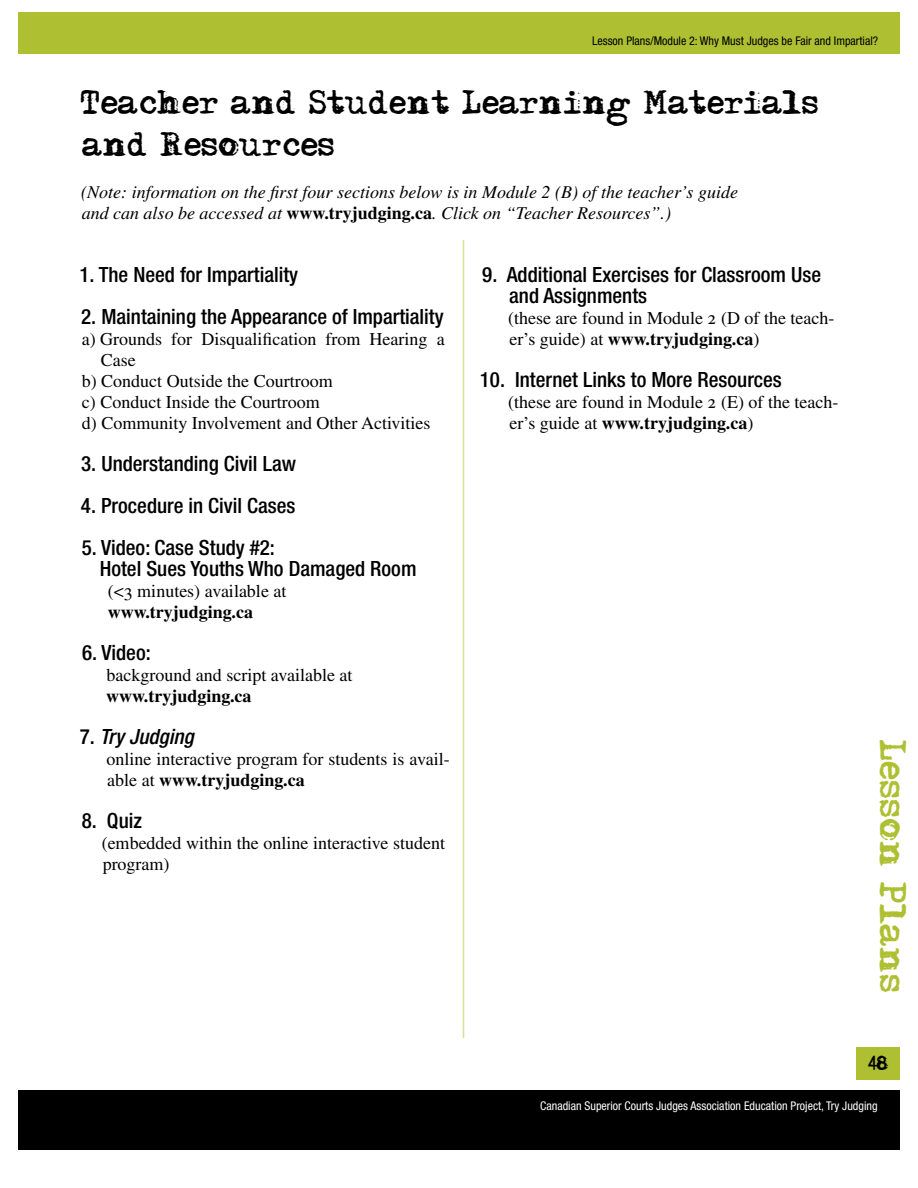
<style>
.page{position:relative;width:918px;height:1188px;background:#fff}
.page>*{position:absolute;margin:0;border:0;box-sizing:border-box;transform-origin:0 0}
.t1{font:33px "Adler accent";color:#aec032}
.t2{font:30px/42px "Adler accent";color:#000}
.t3{font:500 condensed 21px/21px "Helvetica Neue Std";color:#000}
.t4{font:italic 500 condensed 21px "Helvetica Neue Std";color:#000}
.t5{font:18px/21px "Times LT Std";color:#000}
.t6{font:italic 18px/21px "Times LT Std";color:#000}
.t7{font:700 18px "Times LT Std";color:#000}
.t8{font:18px "Adler accent";color:#000}
.t9{font:condensed 12px "Helvetica Neue Std";color:#fff}
.t10{font:condensed 12px "Helvetica Neue Std";color:#000}
.s1{font-weight:700;font-style:normal}
.s2{font-style:normal}
.s3{font-weight:700}
</style>
<div class="page">
<div style="left:18px;top:12px;width:882px;height:42px;background:#aec032"></div>
<div style="left:18px;top:1090px;width:882px;height:60px;background:#000"></div>
<div style="left:856px;top:1047px;width:44px;height:33px;background:#aec032"></div>
<hr style="left:463px;top:240px;width:1px;height:798px;background:#d5e196">
<p class="t10" style="left:592px;top:34px;width:287px">Lesson Plans/Module 2: Why Must Judges be Fair and Impartial?</p>
<h2 class="t2" style="left:81px;top:87px;width:740px">Teacher and Student Learning Materials and Resources</h2>
<p class="t6" style="left:81px;top:182px;width:658px">(Note: information on the first four sections below is in Module 2 (B) of the teacher’s guide and can also be accessed at <span class="s1">www.tryjudging.ca</span>. Click on “Teacher Resources”.)</p>
<p class="t3" style="left:79px;top:264px;width:220px">1. The Need for Impartiality</p>
<p class="t3" style="left:81px;top:306px;width:364px">2. Maintaining the Appearance of Impartiality</p>
<p class="t5" style="left:82px;top:328px;width:364px">a) Grounds for Disqualification from Hearing a</p>
<p class="t5" style="left:101px;top:349px;width:36px">Case</p>
<p class="t5" style="left:82px;top:370px;width:252px">b) Conduct Outside the Courtroom</p>
<p class="t5" style="left:82px;top:391px;width:239px">c) Conduct Inside the Courtroom</p>
<p class="t5" style="left:82px;top:412px;width:350px">d) Community Involvement and Other Activities</p>
<p class="t3" style="left:81px;top:453px;width:216px">3. Understanding Civil Law</p>
<p class="t3" style="left:81px;top:495px;width:216px">4. Procedure in Civil Cases</p>
<p class="t3" style="left:100px;top:537px;width:318px;text-indent:-18px">5. Video: Case Study #2:<br>Hotel Sues Youths Who Damaged Room</p>
<p class="t5" style="left:108px;top:580px;width:180px">(&lt;3 minutes) available at</p>
<p class="t7" style="left:108px;top:601px;width:147px">www.tryjudging.ca</p>
<p class="t3" style="left:82px;top:642px;width:70px">6. Video:</p>
<p class="t5" style="left:107px;top:664px;width:248px">background and script available at</p>
<p class="t7" style="left:106px;top:685px;width:147px">www.tryjudging.ca</p>
<p class="t4" style="left:80px;top:724px;width:115px"><span class="s2">7.</span> Try Judging</p>
<p class="t5" style="left:107px;top:748px;width:345px">online interactive program for students is avail&shy;able at <span class="s3">www.tryjudging.ca</span></p>
<p class="t3" style="left:82px;top:810px;width:62px">8. Quiz</p>
<p class="t5" style="left:102px;top:832px;width:345px">(embedded within the online interactive student program)</p>
<p class="t3" style="left:509px;top:264px;width:313px;text-indent:-27px">9. Additional Exercises for Classroom Use and Assignments</p>
<p class="t5" style="left:508px;top:307px;width:328px">(these are found in Module 2 (D of the teach&shy;er’s guide) at <span class="s3">www.tryjudging.ca</span>)</p>
<p class="t3" style="left:480px;top:369px;width:303px">10. Internet Links to More Resources</p>
<p class="t5" style="left:508px;top:391px;width:332px">(these are found in Module 2 (E) of the teach&shy;er’s guide at <span class="s3">www.tryjudging.ca</span>)</p>
<h1 class="t1" style="left:906px;top:740px;width:255px;rotate:90deg">Lesson Plans</h1>
<p class="t8" style="left:868px;top:1055px;width:11px">48</p>
<p class="t9" style="left:540px;top:1099px;width:339px">Canadian Superior Courts Judges Association Education Project, Try Judging</p>
</div>
